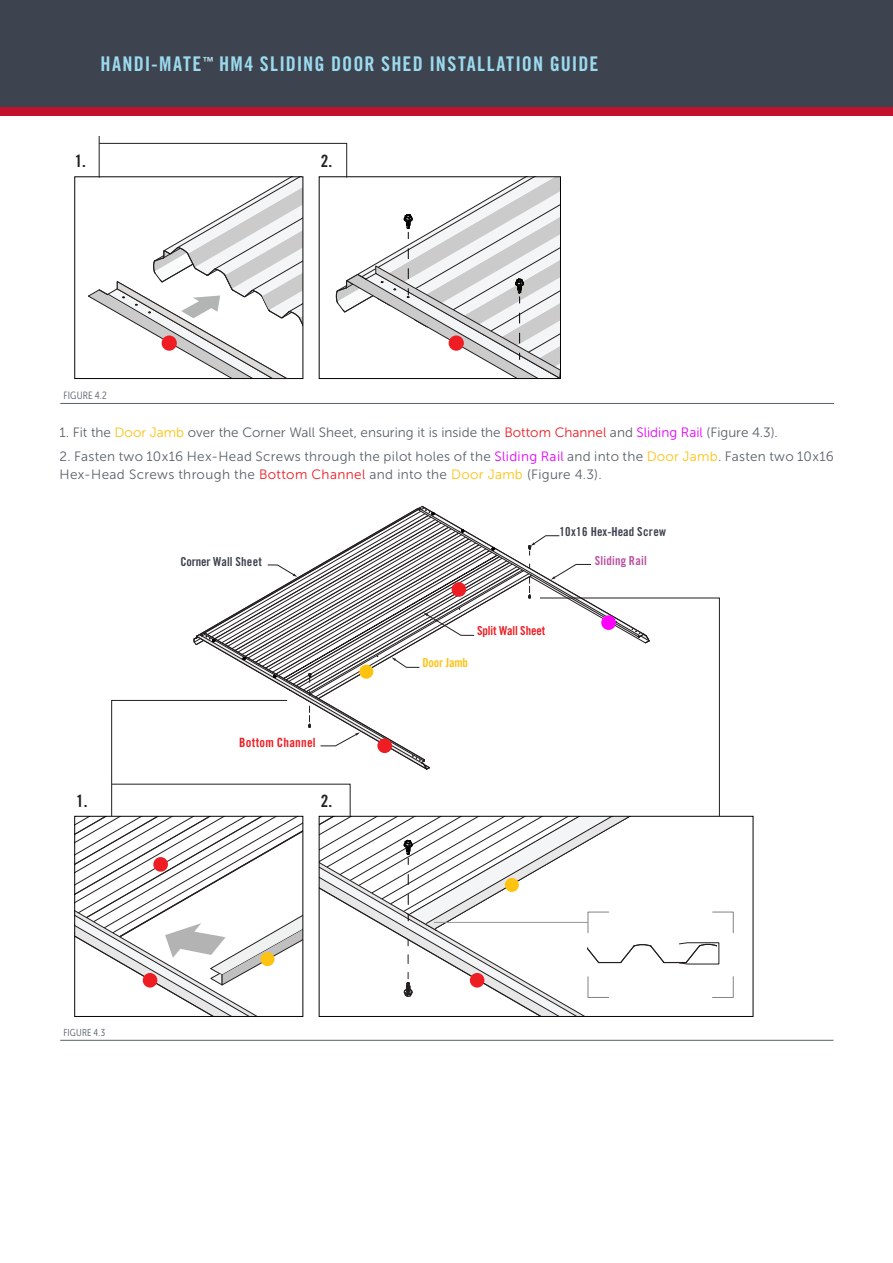
<style>
.page{position:relative;width:893px;height:1263px;background:#fff}
.page>*{position:absolute;margin:0;border:0;box-sizing:border-box;transform-origin:0 0}
.t1{font:20.25px "Trade Gothic LT Std Bd Cn 20";letter-spacing:.05em;color:#9bdaee}
.t2{font:16.95px "Trade Gothic LT Std Bd Cn 20";color:#231f20}
.t3{font:13.5px/18px "Museo Sans 300";letter-spacing:.02em;color:#5a616a}
.t4{font:13.5px "Museo Sans 300";color:#5a616a}
.t5{font:12.75px "Trade Gothic LT Std Bd Cn 20";letter-spacing:.02em;color:#ee1d23}
.t6{font:12.45px "Trade Gothic LT Std Bd Cn 20";letter-spacing:.015em;color:#3d424e}
.t7{font:12.45px "Trade Gothic LT Std Bd Cn 20";letter-spacing:-.01em;color:#ee1d23}
.t8{font:12.45px "Trade Gothic LT Std Bd Cn 20";letter-spacing:.015em;color:#b9519f}
.t9{font:12.45px "Trade Gothic LT Std Bd Cn 20";letter-spacing:-.01em;color:#fec210}
.t10{font:10.5px "Museo Sans Cond 300";letter-spacing:.02em;color:#595f6a}
.t11{font:10.05px "Museo Sans Cond 300";letter-spacing:.02em;color:#595f6a}
.s1{color:#fec210}
.s2{color:#ee1d23}
.s3{color:#e700ff}
</style>
<div class="page">
<div style="left:0;top:0;width:893px;height:107px;background:#3e444f"></div>
<div style="left:0;top:107px;width:893px;height:9px;background:#c3102e"></div>
<svg style="left:75px;top:505px;width:678px;height:511px"></svg>
<hr style="left:60px;top:403px;width:774px;height:1px;background:#595f6a">
<hr style="left:60px;top:1040px;width:773px;height:1px;background:#595f6a">
<svg style="left:88px;top:136px;width:473px;height:243px"></svg>
<div style="left:359px;top:665px;width:14px;height:14px;background:#fec210;border-radius:50%"></div>
<div style="left:260px;top:952px;width:15px;height:14px;background:#fec210;border-radius:50%"></div>
<div style="left:505px;top:878px;width:14px;height:14px;background:#fec210;border-radius:50%"></div>
<div style="left:601px;top:615px;width:15px;height:15px;background:#f0f;border-radius:50%"></div>
<div style="left:162px;top:335px;width:15px;height:16px;background:#ee1d23;border-radius:50%"></div>
<div style="left:449px;top:335px;width:15px;height:16px;background:#ee1d23;border-radius:50%"></div>
<div style="left:377px;top:738px;width:15px;height:15px;background:#ee1d23;border-radius:50%"></div>
<div style="left:143px;top:973px;width:14px;height:14px;background:#ee1d23;border-radius:50%"></div>
<div style="left:470px;top:973px;width:14px;height:14px;background:#ee1d23;border-radius:50%"></div>
<div style="left:153px;top:857px;width:15px;height:15px;background:#ee1d23;border-radius:50%"></div>
<div style="left:452px;top:582px;width:14px;height:15px;background:#ee1d23;border-radius:50%"></div>
<h1 class="t1" style="left:100px;top:51px;width:499px">HANDI-MATE<sup>™</sup> HM4 SLIDING DOOR SHED INSTALLATION GUIDE</h1>
<p class="t2" style="left:75px;top:151px;width:13px">1.</p>
<p class="t2" style="left:321px;top:151px;width:13px">2.</p>
<p class="t10" style="left:63px;top:389px;width:45px">FIGURE 4.2</p>
<p class="t4" style="left:60px;top:425px;width:720px">1. Fit the <span class="s1">Door Jamb</span> over the Corner Wall Sheet, ensuring it is inside the <span class="s2">Bottom Channel</span> and <span class="s3">Sliding Rail</span> (Figure 4.3).</p>
<p class="t3" style="left:60px;top:447px;width:776px">2. Fasten two 10x16 Hex-Head Screws through the pilot holes of the <span class="s3">Sliding Rail</span> and into the <span class="s1">Door Jamb</span>. Fasten two 10x16<br>Hex-Head Screws through the <span class="s2">Bottom Channel</span> and into the <span class="s1">Door Jamb</span> (Figure 4.3).</p>
<p class="t6" style="left:559px;top:524px;width:108px">10x16 Hex-Head Screw</p>
<p class="t6" style="left:181px;top:554px;width:83px">Corner Wall Sheet</p>
<p class="t8" style="left:595px;top:553px;width:54px">Sliding Rail</p>
<p class="t5" style="left:239px;top:734px;width:78px">Bottom Channel</p>
<p class="t2" style="left:76px;top:790px;width:13px">1.</p>
<p class="t2" style="left:321px;top:790px;width:13px">2.</p>
<p class="t11" style="left:63px;top:1027px;width:43px">FIGURE 4.3</p>
<p class="t9" style="left:423px;top:655px;width:47px">Door Jamb</p>
<p class="t7" style="left:477px;top:623px;width:69px">Split Wall Sheet</p>
</div>
